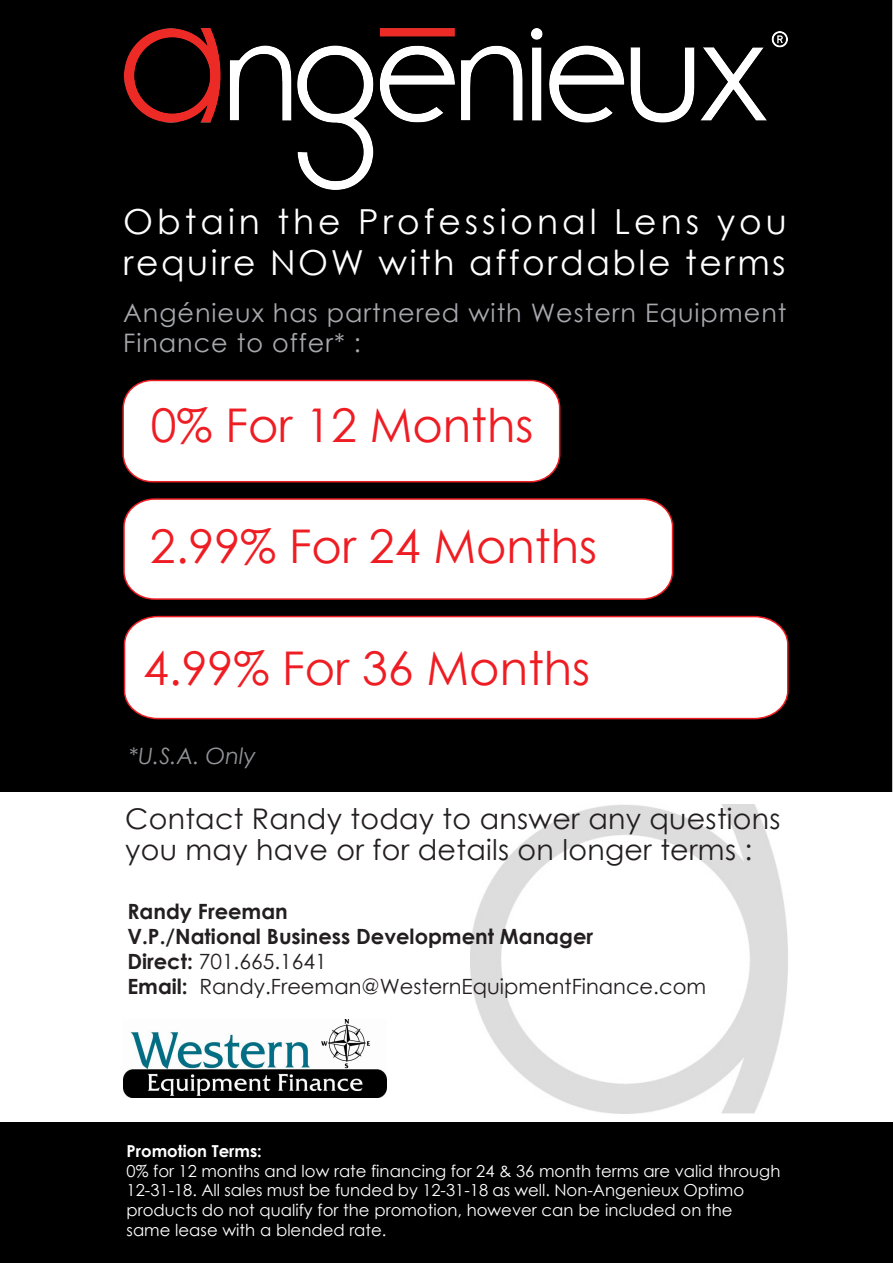
<style>
.page{position:relative;width:893px;height:1263px;background:#fff}
.page>*{position:absolute;margin:0;border:0;box-sizing:border-box;transform-origin:0 0}
.t1{font:46.5px "Century Gothic";color:#ee1d23}
.t2{font:34.5px/41.4px "Century Gothic";letter-spacing:.075em;color:#fff}
.t3{font:28.5px/31.5px "Century Gothic";letter-spacing:.01em;color:#231f20}
.t4{font:25.5px/30.6px "Century Gothic";letter-spacing:.04em;color:#a8a9ad}
.t5{font:italic 22.5px "Century Gothic";color:#939598}
.t6{font:700 21px/25.2px "Century Gothic";color:#231f20}
.t7{font:16.5px/19.8px "Century Gothic";color:#fff}
.t8{font:700 16.5px "Century Gothic";color:#fff}
.s1{font-weight:400}
</style>
<div class="page">
<div style="left:0;top:0;width:893px;height:792px;background:#000001"></div>
<div style="left:0;top:1101px;width:893px;height:162px;background:#000001"></div>
<div style="left:0;top:792px;width:893px;height:330px;background:#fff"></div>
<svg style="left:123px;top:615px;width:666px;height:105px"></svg>
<div style="left:124px;top:499px;width:548px;height:100px;background:#fff;border-radius:29px"></div>
<div style="left:123px;top:498px;width:550px;height:102px;border:2px solid #ee1d23;border-radius:29px"></div>
<div style="left:123px;top:380px;width:437px;height:102px;background:#fff;border-radius:28px"></div>
<div style="left:122px;top:380px;width:438px;height:102px;border:2px solid #ee1d23;border-radius:28px"></div>
<img style="left:471px;top:804px;width:317px;height:309px">
<img style="left:114px;top:19px;width:684px;height:181px">
<img style="left:124px;top:1019px;width:262px;height:79px">
<h2 class="t2" style="left:123px;top:200px;width:665px">Obtain the Professional Lens you require NOW with affordable terms</h2>
<h3 class="t4" style="left:123px;top:297px;width:665px">Angénieux has partnered with Western Equipment<br>Finance to offer* :</h3>
<h1 class="t1" style="left:151px;top:393px;width:384px">0% For 12 Months</h1>
<h1 class="t1" style="left:150px;top:514px;width:449px">2.99% For 24 Months</h1>
<h1 class="t1" style="left:143px;top:635px;width:449px">4.99% For 36 Months</h1>
<h3 class="t5" style="left:129px;top:740px;width:128px">*U.S.A. Only</h3>
<h3 class="t3" style="left:125px;top:802px;width:657px">Contact Randy today to answer any questions you may have or for details on longer terms :</h3>
<p class="t6" style="left:127px;top:897px;width:580px">Randy Freeman<br>V.P./National Business Development Manager<br>Direct: <span class="s1">701.665.1641<br></span>Email: <span class="s1">Randy.Freeman@WesternEquipmentFinance.com</span></p>
<p class="t8" style="left:127px;top:1138px;width:137px">Promotion Terms:</p>
<p class="t7" style="left:127px;top:1160px;width:655px">0% for 12 months and low rate financing for 24 &amp; 36 month terms are valid through 12-31-18. All sales must be funded by 12-31-18 as well. Non-Angenieux Optimo products do not qualify for the promotion, however can be included on the same lease with a blended rate.</p>
</div>
